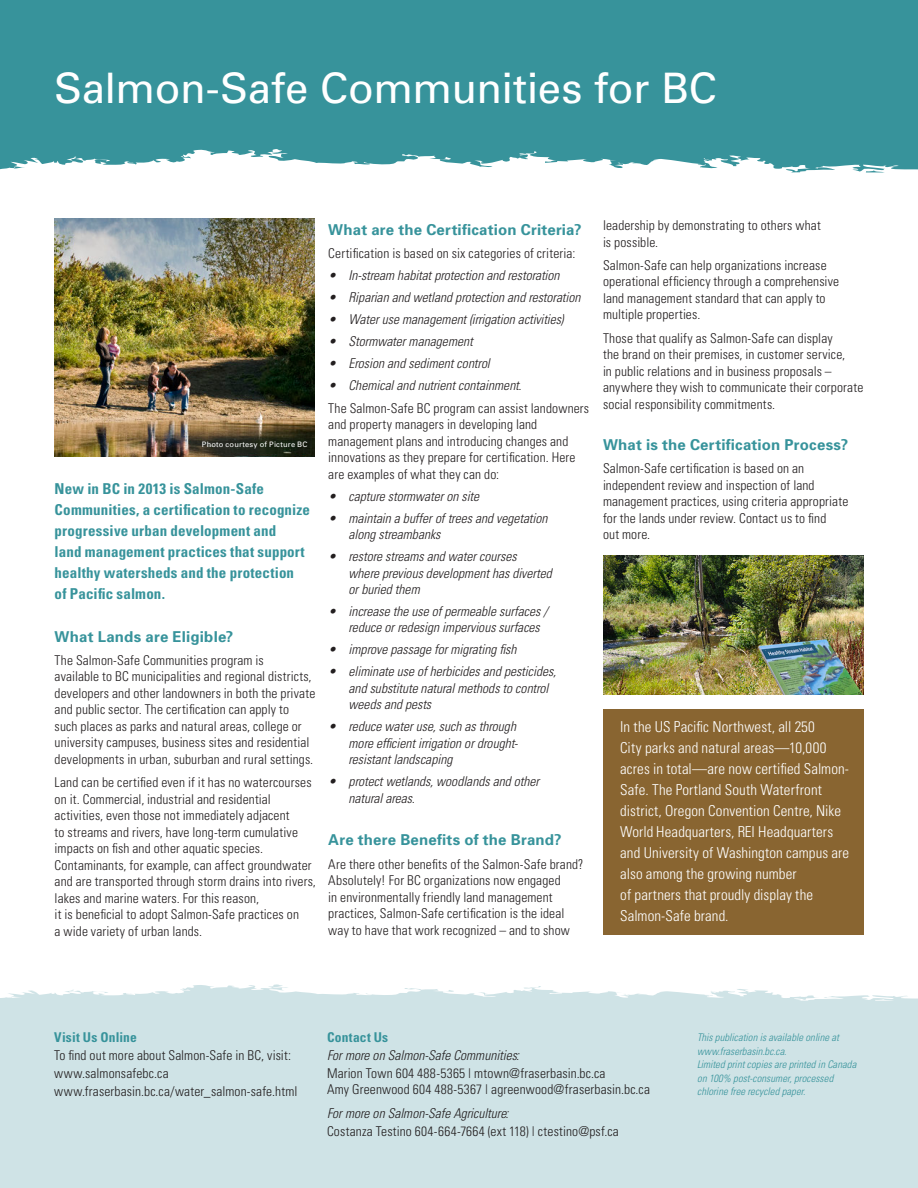
<style>
.page{position:relative;width:918px;height:1188px;background:#fff}
.page>*{position:absolute;margin:0;border:0;box-sizing:border-box;transform-origin:0 0}
.t1{font:42px "Univers";letter-spacing:-.01em;color:#fff}
.t2{font:300 condensed 15px/21px "Univers";letter-spacing:.005em;color:#fff}
.t3{font:700 condensed 15px/21px "Univers";letter-spacing:.01em;color:#37939b}
.Paragraph_Style_1{font:700 15px "Univers";letter-spacing:.015em;color:#37939b}
.Paragraph_Style_1-2{font:300 condensed 13.5px/16.5px "Univers";letter-spacing:.01em;color:#231f20}
.bulleted_lists{font:italic 300 condensed 13.5px/16.5px "Univers";color:#231f20}
.t4{font:700 condensed 13.5px "Univers";letter-spacing:.015em;color:#37939b}
.t5{font:italic 300 condensed 10.5px/13.5px "Univers";letter-spacing:.005em;color:#37939b}
.t6{font:7.5px "Univers";letter-spacing:.025em;color:#fff}
</style>
<div class="page">
<div style="left:0;top:984px;width:918px;height:204px;background:#cfe3e6"></div>
<div style="left:0;top:0;width:918px;height:185px;background:#37939b"></div>
<svg style="left:0;top:149px;width:918px;height:36px;fill:#fff"></svg>
<div style="left:603px;top:709px;width:261px;height:225px;background:#896531"></div>
<img style="left:603px;top:555px;width:261px;height:139px">
<img style="left:54px;top:218px;width:261px;height:239px">
<p class="t1" style="left:54px;top:62px;width:664px">Salmon-Safe Communities for BC</p>
<p class="t6" style="left:202px;top:440px;width:107px">Photo courtesy of Picture BC</p>
<p class="t3" style="left:55px;top:478px;width:257px">New in BC in 2013 is Salmon-Safe Communities, a certification to recognize progressive urban development and<br>land management practices that support healthy watersheds and the protection<br>of Pacific salmon.</p>
<p class="Paragraph_Style_1" style="left:55px;top:627px;width:180px">What Lands are Eligible?</p>
<p class="Paragraph_Style_1-2" style="left:55px;top:652px;width:262px">The Salmon-Safe Communities program is<br>available to BC municipalities and regional districts, developers and other landowners in both the private and public sector. The certification can apply to<br>such places as parks and natural areas, college or university campuses, business sites and residential developments in urban, suburban and rural settings.</p>
<p class="Paragraph_Style_1-2" style="left:55px;top:774px;width:263px">Land can be certified even if it has no watercourses on it. Commercial, industrial and residential activities, even those not immediately adjacent<br>to streams and rivers, have long-term cumulative impacts on fish and other aquatic species.<br>Contaminants, for example, can affect groundwater and are transported through storm drains into rivers, lakes and marine waters. For this reason,<br>it is beneficial to adopt Salmon-Safe practices on<br>a wide variety of urban lands.</p>
<p class="Paragraph_Style_1" style="left:328px;top:220px;width:255px">What are the Certification Criteria?</p>
<p class="Paragraph_Style_1-2" style="left:328px;top:245px;width:249px">Certification is based on six categories of criteria:</p>
<p class="bulleted_lists" style="left:328px;top:267px;width:233px">• In-stream habitat protection and restoration</p>
<p class="bulleted_lists" style="left:328px;top:289px;width:254px">• Riparian and wetland protection and restoration</p>
<p class="bulleted_lists" style="left:328px;top:311px;width:237px">• Water use management (irrigation activities)</p>
<p class="bulleted_lists" style="left:328px;top:333px;width:146px">• Stormwater management</p>
<p class="bulleted_lists" style="left:328px;top:354px;width:163px">• Erosion and sediment control</p>
<p class="bulleted_lists" style="left:328px;top:376px;width:195px">• Chemical and nutrient containment.</p>
<p class="Paragraph_Style_1-2" style="left:328px;top:400px;width:262px">The Salmon-Safe BC program can assist landowners and property managers in developing land management plans and introducing changes and innovations as they prepare for certification. Here are examples of what they can do:</p>
<p class="bulleted_lists" style="left:328px;top:488px;width:152px">• capture stormwater on site</p>
<p class="bulleted_lists" style="left:349px;top:509px;width:200px;text-indent:-20px">• maintain a buffer of trees and vegetation along streambanks</p>
<p class="bulleted_lists" style="left:349px;top:548px;width:205px;text-indent:-20px">• restore streams and water courses<br>where previous development has diverted or buried them</p>
<p class="bulleted_lists" style="left:349px;top:603px;width:201px;text-indent:-20px">• increase the use of permeable surfaces / reduce or redesign impervious surfaces</p>
<p class="bulleted_lists" style="left:328px;top:641px;width:190px">• improve passage for migrating fish</p>
<p class="bulleted_lists" style="left:349px;top:663px;width:209px;text-indent:-20px">• eliminate use of herbicides and pesticides, and substitute natural methods to control weeds and pests</p>
<p class="bulleted_lists" style="left:349px;top:718px;width:171px;text-indent:-20px">• reduce water use, such as through more efficient irrigation or drought&shy;resistant landscaping</p>
<p class="bulleted_lists" style="left:349px;top:773px;width:192px;text-indent:-20px">• protect wetlands, woodlands and other natural areas.</p>
<p class="Paragraph_Style_1" style="left:328px;top:830px;width:235px">Are there Benefits of the Brand?</p>
<p class="Paragraph_Style_1-2" style="left:328px;top:855px;width:257px">Are there other benefits of the Salmon-Safe brand?<br>Absolutely! For BC organizations now engaged<br>in environmentally friendly land management practices, Salmon-Safe certification is the ideal way to have that work recognized – and to show</p>
<p class="Paragraph_Style_1-2" style="left:603px;top:217px;width:219px">leadership by demonstrating to others what is possible.</p>
<p class="Paragraph_Style_1-2" style="left:603px;top:257px;width:238px">Salmon-Safe can help organizations increase operational efficiency through a comprehensive land management standard that can apply to multiple properties.</p>
<p class="Paragraph_Style_1-2" style="left:603px;top:329px;width:262px">Those that qualify as Salmon-Safe can display<br>the brand on their premises, in customer service,<br>in public relations and in business proposals – anywhere they wish to communicate their corporate social responsibility commitments.</p>
<p class="Paragraph_Style_1" style="left:603px;top:435px;width:247px">What is the Certification Process?</p>
<p class="Paragraph_Style_1-2" style="left:603px;top:460px;width:247px">Salmon-Safe certification is based on an independent review and inspection of land management practices, using criteria appropriate for the lands under review. Contact us to find<br>out more.</p>
<p class="t2" style="left:620px;top:716px;width:231px">In the US Pacific Northwest, all 250<br>City parks and natural areas—10,000 acres in total—are now certified Salmon-Safe. The Portland South Waterfront district, Oregon Convention Centre, Nike World Headquarters, REI Headquarters and University of Washington campus are also among the growing number<br>of partners that proudly display the Salmon-Safe brand.</p>
<p class="t4" style="left:54px;top:1029px;width:84px">Visit Us Online</p>
<p class="Paragraph_Style_1-2" style="left:54px;top:1047px;width:238px">To find out more about Salmon-Safe in BC, visit:</p>
<p class="Paragraph_Style_1-2" style="left:54px;top:1065px;width:116px">www.salmonsafebc.ca</p>
<p class="Paragraph_Style_1-2" style="left:54px;top:1083px;width:245px">www.fraserbasin.bc.ca/water_salmon-safe.html</p>
<p class="t4" style="left:327px;top:1029px;width:63px">Contact Us</p>
<p class="bulleted_lists" style="left:327px;top:1047px;width:194px">For more on Salmon-Safe Communities:</p>
<p class="Paragraph_Style_1-2" style="left:327px;top:1065px;width:325px">Marion Town 604 488-5365 | mtown@fraserbasin.bc.ca<br>Amy Greenwood 604 488-5367 | agreenwood@fraserbasin.bc.ca</p>
<p class="bulleted_lists" style="left:327px;top:1105px;width:183px">For more on Salmon-Safe Agriculture:</p>
<p class="Paragraph_Style_1-2" style="left:327px;top:1123px;width:293px">Costanza Testino 604-664-7664 (ext 118) | ctestino@psf.ca</p>
<p class="t5" style="left:697px;top:1031px;width:161px">This publication is available online at www.fraserbasin.bc.ca.<br>Limited print copies are printed in Canada on 100% post-consumer, processed chlorine free recycled paper.</p>
</div>
